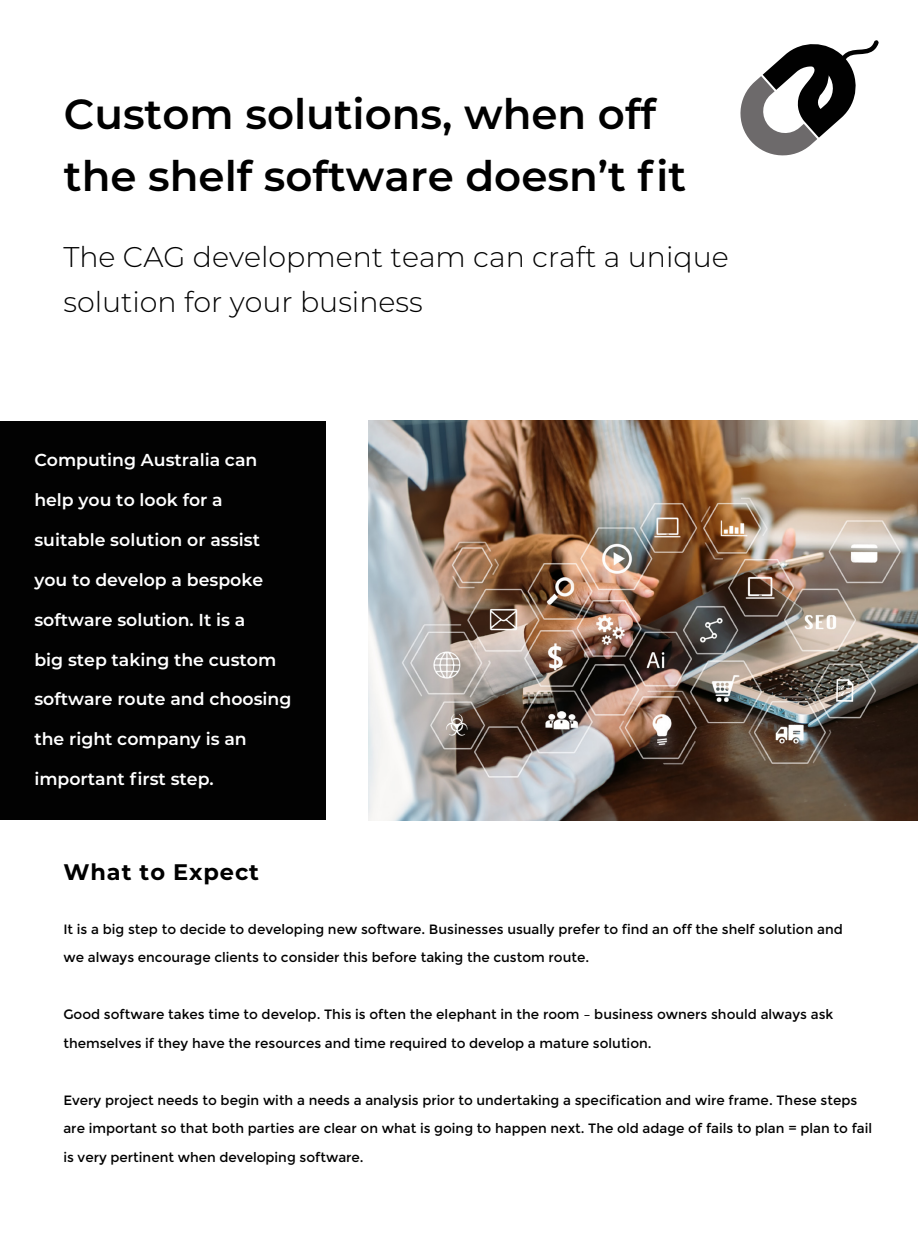
<style>
.page{position:relative;width:918px;height:1242px;background:#fff}
.page>*{position:absolute;margin:0;border:0;box-sizing:border-box;transform-origin:0 0}
.t1{font:600 42px/61.5px "Montserrat";color:#000}
.t2{font:300 28.5px/45px "Montserrat";color:#000}
.t3{font:700 22.5px "Montserrat";letter-spacing:.04em;color:#000}
.t4{font:600 17.25px "Montserrat";color:#fff}
.t5{font:13.5px/28.5px "Montserrat";color:#000}
</style>
<div class="page">
<img style="left:369px;top:421px;width:549px;height:399px">
<div style="left:0;top:421px;width:326px;height:399px;background:#020202"></div>
<svg style="left:740px;top:40px;width:139px;height:116px"></svg>
<h1 class="t1" style="left:64px;top:82px;width:624px">Custom solutions, when off the shelf software doesn’t fit</h1>
<h2 class="t2" style="left:63px;top:234px;width:667px">The CAG development team can craft a unique solution for your business</h2>
<p class="t4" style="left:34px;top:448px;width:225px">Computing Australia can</p>
<p class="t4" style="left:34px;top:487px;width:190px">help you to look for a</p>
<p class="t4" style="left:34px;top:527px;width:227px">suitable solution or assist</p>
<p class="t4" style="left:34px;top:567px;width:230px">you to develop a bespoke</p>
<p class="t4" style="left:34px;top:607px;width:213px">software solution. It is a</p>
<p class="t4" style="left:34px;top:647px;width:243px">big step taking the custom</p>
<p class="t4" style="left:34px;top:687px;width:259px">software route and choosing</p>
<p class="t4" style="left:34px;top:727px;width:214px">the right company is an</p>
<p class="t4" style="left:34px;top:767px;width:181px">important first step.</p>
<h3 class="t3" style="left:63px;top:856px;width:197px">What to Expect</h3>
<p class="t5" style="left:63px;top:915px;width:781px">It is a big step to decide to developing new software. Businesses usually prefer to find an off the shelf solution and we always encourage clients to consider this before taking the custom route.</p>
<p class="t5" style="left:63px;top:1001px;width:772px">Good software takes time to develop. This is often the elephant in the room – business owners should always ask themselves if they have the resources and time required to develop a mature solution.</p>
<p class="t5" style="left:63px;top:1086px;width:810px">Every project needs to begin with a needs a analysis prior to undertaking a specification and wire frame. These steps are important so that both parties are clear on what is going to happen next. The old adage of fails to plan = plan to fail is very pertinent when developing software.</p>
</div>
